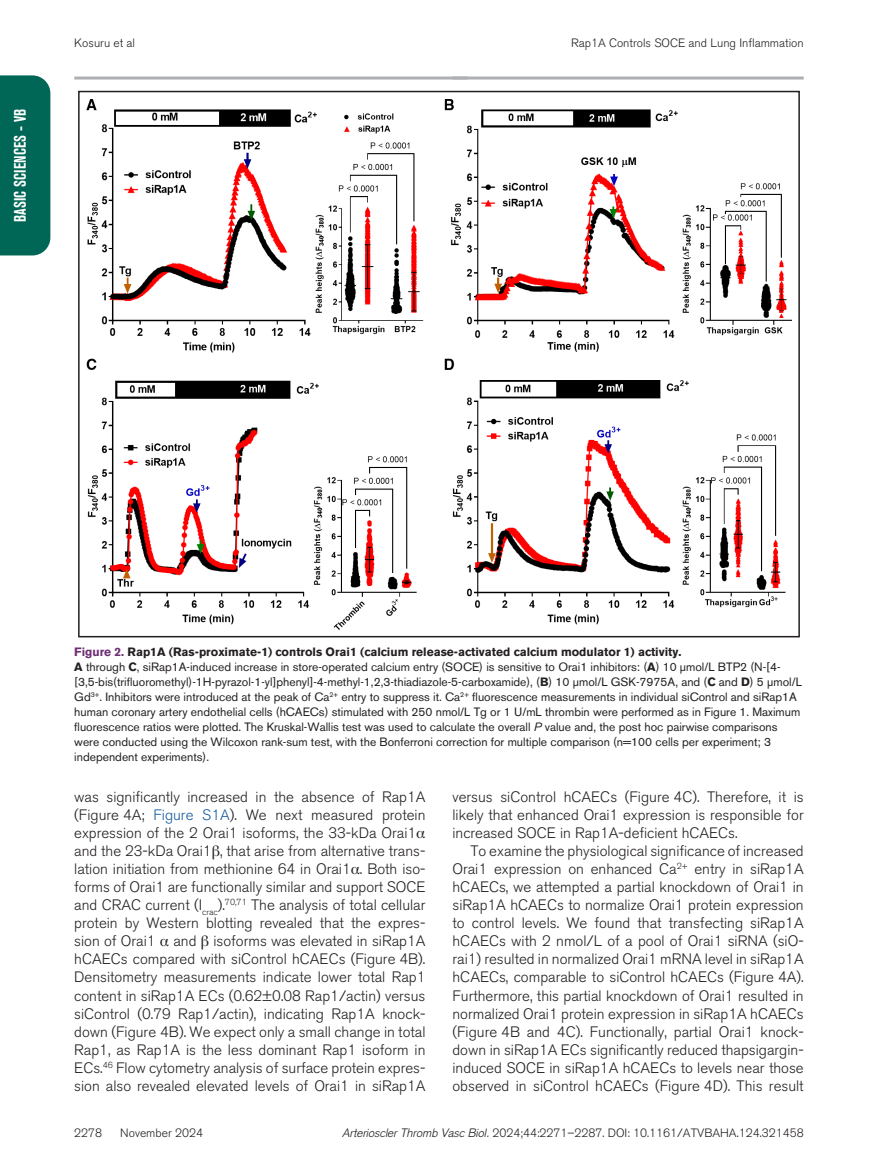
<style>
.page{position:relative;width:878px;height:1175px;background:#fff}
.page>*{position:absolute;margin:0;border:0;box-sizing:border-box;transform-origin:0 0}
.t1{font:700 condensed 16.5px "Akzidenz Grotesk BE";color:#fff;scale:.9 1}
.t2{font:300 15px/18px "Akzidenz Grotesk BE";color:#231f20;text-align:justify}
.t3{font:12px/15px "Akzidenz Grotesk BE";color:#231f20}
.t4{font:300 12px "Akzidenz Grotesk BE";color:#231f20}
.s1{font-weight:700;color:#6e2f76}
.s2{font-weight:700}
.s3{font-style:italic}
.s4{color:#175d9e}
.s5{font-family:"Gandhari Unicode";font-weight:400}
.s6{font-family:"Akzidenz Grotesk";font-style:italic}
</style>
<div class="page">
<div style="left:0;top:75px;width:50px;height:180px;background:#006756"></div>
<svg style="left:467px;top:76px;width:336px;height:4px"></svg>
<svg style="left:74px;top:76px;width:393px;height:4px;background:#c1c2c5"></svg>
<img style="left:86px;top:99px;width:705px;height:530px">
<p class="t1" style="left:11px;top:222px;width:127px;rotate:-90deg">Basic Sciences - VB</p>
<p class="t4" style="left:74px;top:36px;width:62px">Kosuru et al</p>
<p class="t4" style="left:571px;top:36px;width:234px">Rap1A Controls SOCE and Lung Inflammation</p>
<p class="t3" style="left:74px;top:644px;width:729px"><span class="s1">Figure 2.</span> <span class="s2">Rap1A (Ras-proximate-1) controls Orai1 (calcium release-activated calcium modulator 1) activity.<br>A</span> through <span class="s2">C</span>, siRap1A-induced increase in store-operated calcium entry (SOCE) is sensitive to Orai1 inhibitors: (<span class="s2">A</span>) 10 μ mol/L BTP2 (N-[4- [3,5-bis(trifluoromethyl)-1H-pyrazol-1-yl]phenyl]-4-methyl-1,2,3-thiadiazole-5-carboxamide), (<span class="s2">B</span>) 10 μ mol/L GSK-7975A, and (<span class="s2">C</span> and <span class="s2">D</span>) 5 μmol/L Gd<sup>3+</sup>. Inhibitors were introduced at the peak of Ca<sup>2+</sup> entry to suppress it. Ca<sup>2+</sup> fluorescence measurements in individual siControl and siRap1A human coronary artery endothelial cells (hCAECs) stimulated with 250 nmol/L Tg or 1 U/mL thrombin were performed as in Figure 1. Maximum fluorescence ratios were plotted. The Kruskal-Wallis test was used to calculate the overall <span class="s3">P</span> value and, the post hoc pairwise comparisons were conducted using the Wilcoxon rank-sum test, with the Bonferroni correction for multiple comparison (n=100 cells per experiment; 3 independent experiments).</p>
<p class="t2" style="left:74px;top:788px;width:353px">was significantly increased in the absence of Rap1A (Figure 4A; <span class="s4">Figure S1A</span>). We next measured protein expression of the 2 Orai1 isoforms, the 33-kDa Orai1<span class="s5">α </span>and the 23-kDa Orai1<span class="s5">β</span>, that arise from alternative trans&shy;lation initiation from methionine 64 in Orai1<span class="s5">α</span>. Both iso&shy;forms of Orai1 are functionally similar and support SOCE and CRAC current (I<sub>crac</sub>).<sup>70,71</sup> The analysis of total cellular protein by Western blotting revealed that the expres&shy;sion of Orai1 <span class="s5">α</span> and <span class="s5">β</span> isoforms was elevated in siRap1A hCAECs compared with siControl hCAECs (Figure 4B).<br>Densitometry measurements indicate lower total Rap1 content in siRap1A ECs (0.62±0.08 Rap1/actin) versus siControl (0.79 Rap1/actin), indicating Rap1A knock&shy;down (Figure 4B). We expect only a small change in total Rap1, as Rap1A is the less dominant Rap1 isoform in ECs.<sup>46</sup> Flow cytometry analysis of surface protein expres&shy;sion also revealed elevated levels of Orai1 in siRap1A</p>
<p class="t2" style="left:452px;top:788px;width:353px">versus siControl hCAECs (Figure 4C). Therefore, it is likely that enhanced Orai1 expression is responsible for increased SOCE in Rap1A-deficient hCAECs.</p>
<p class="t2" style="left:452px;top:842px;width:353px;text-indent:18px">To examine the physiological significance of increased Orai1 expression on enhanced Ca<sup>2+</sup> entry in siRap1A hCAECs, we attempted a partial knockdown of Orai1 in siRap1A hCAECs to normalize Orai1 protein expression to control levels. We found that transfecting siRap1A hCAECs with 2 nmol/L of a pool of Orai1 siRNA (siO&shy;rai1) resulted in normalized Orai1 mRNA level in siRap1A hCAECs, comparable to siControl hCAECs (Figure 4A).<br>Furthermore, this partial knockdown of Orai1 resulted in normalized Orai1 protein expression in siRap1A hCAECs (Figure 4B and 4C). Functionally, partial Orai1 knock&shy;down in siRap1A ECs significantly reduced thapsigargin&shy;induced SOCE in siRap1A hCAECs to levels near those observed in siControl hCAECs (Figure 4D). This result</p>
<p class="t4" style="left:74px;top:1126px;width:29px">2278</p>
<p class="t4" style="left:120px;top:1126px;width:84px">November 2024</p>
<p class="t4" style="left:342px;top:1126px;width:463px"><span class="s6">Arterioscler Thromb Vasc Biol.</span> 2024;44:2271–2287. DOI: 10.1161/ATVBAHA.124.321458</p>
</div>
